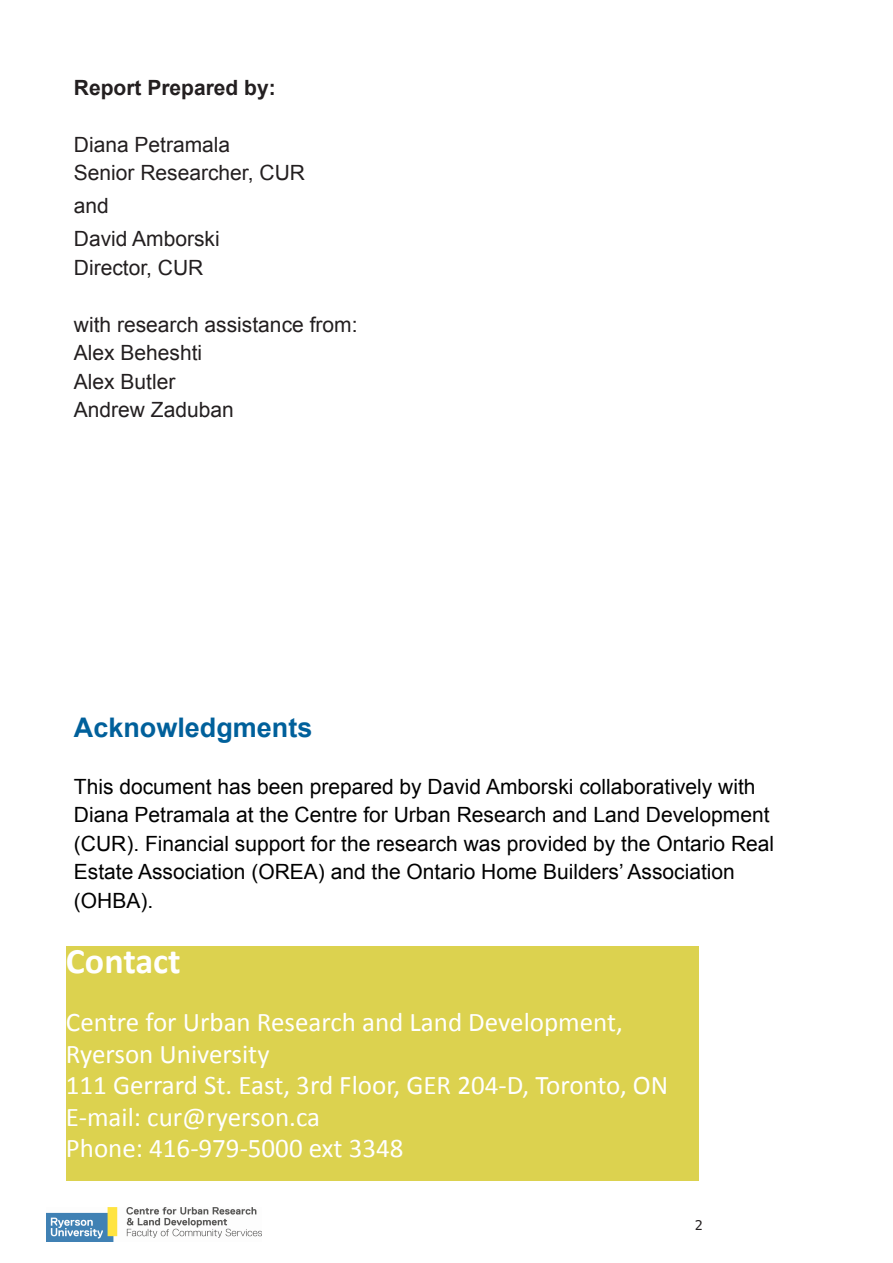
<style>
.page{position:relative;width:893px;height:1263px;background:#fff}
.page>*{position:absolute;margin:0;border:0;box-sizing:border-box;transform-origin:0 0}
.Caption_Text{font:700 36px "Calibri";color:#fff}
.Caption_Text-2{font:27px/31.5px "Calibri";color:#fff}
.Caption_Text-3{font:700 27px "Arial";color:#00609b}
.Caption_Text-4{font:21px/28.5px "Arial";color:#000}
.Caption_Text-5{font:21px "Arial";color:#231f20}
.Caption_Text-6{font:700 21px "Arial";color:#231f20}
.t1{font:13.5px "Hack";color:#231f20}
</style>
<div class="page">
<img style="left:47px;top:1207px;width:214px;height:34px">
<div style="left:66px;top:946px;width:633px;height:234px;background:#dcd24f"></div>
<p class="Caption_Text-6" style="left:74px;top:73px;width:203px">Report Prepared by:</p>
<p class="Caption_Text-5" style="left:74px;top:131px;width:158px">Diana Petramala</p>
<p class="Caption_Text-5" style="left:74px;top:159px;width:233px">Senior Researcher, CUR</p>
<p class="Caption_Text-5" style="left:74px;top:192px;width:37px">and</p>
<p class="Caption_Text-5" style="left:74px;top:225px;width:147px">David Amborski</p>
<p class="Caption_Text-5" style="left:74px;top:254px;width:131px">Director, CUR</p>
<p class="Caption_Text-5" style="left:74px;top:311px;width:285px">with research assistance from:</p>
<p class="Caption_Text-5" style="left:74px;top:339px;width:130px">Alex Beheshti</p>
<p class="Caption_Text-5" style="left:74px;top:368px;width:103px">Alex Butler</p>
<p class="Caption_Text-5" style="left:74px;top:396px;width:161px">Andrew Zaduban</p>
<p class="Caption_Text-3" style="left:74px;top:709px;width:240px">Acknowledgments</p>
<p class="Caption_Text-4" style="left:74px;top:772px;width:702px">This document has been prepared by David Amborski collaboratively with Diana Petramala at the Centre for Urban Research and Land Development (CUR). Financial support for the research was provided by the Ontario Real Estate Association (OREA) and the Ontario Home Builders’ Association (OHBA).</p>
<p class="Caption_Text" style="left:66px;top:938px;width:116px">Contact</p>
<p class="Caption_Text-2" style="left:66px;top:1007px;width:559px">Centre for Urban Research and Land Development,<br>Ryerson University</p>
<p class="Caption_Text-2" style="left:66px;top:1070px;width:604px">111 Gerrard St. East, 3rd Floor, GER 204-D, Toronto, ON</p>
<p class="Caption_Text-2" style="left:66px;top:1101px;width:256px">E-mail: cur@ryerson.ca</p>
<p class="Caption_Text-2" style="left:66px;top:1133px;width:339px">Phone: 416-979-5000 ext 3348</p>
<p class="t1" style="left:695px;top:1216px;width:10px">2</p>
</div>
